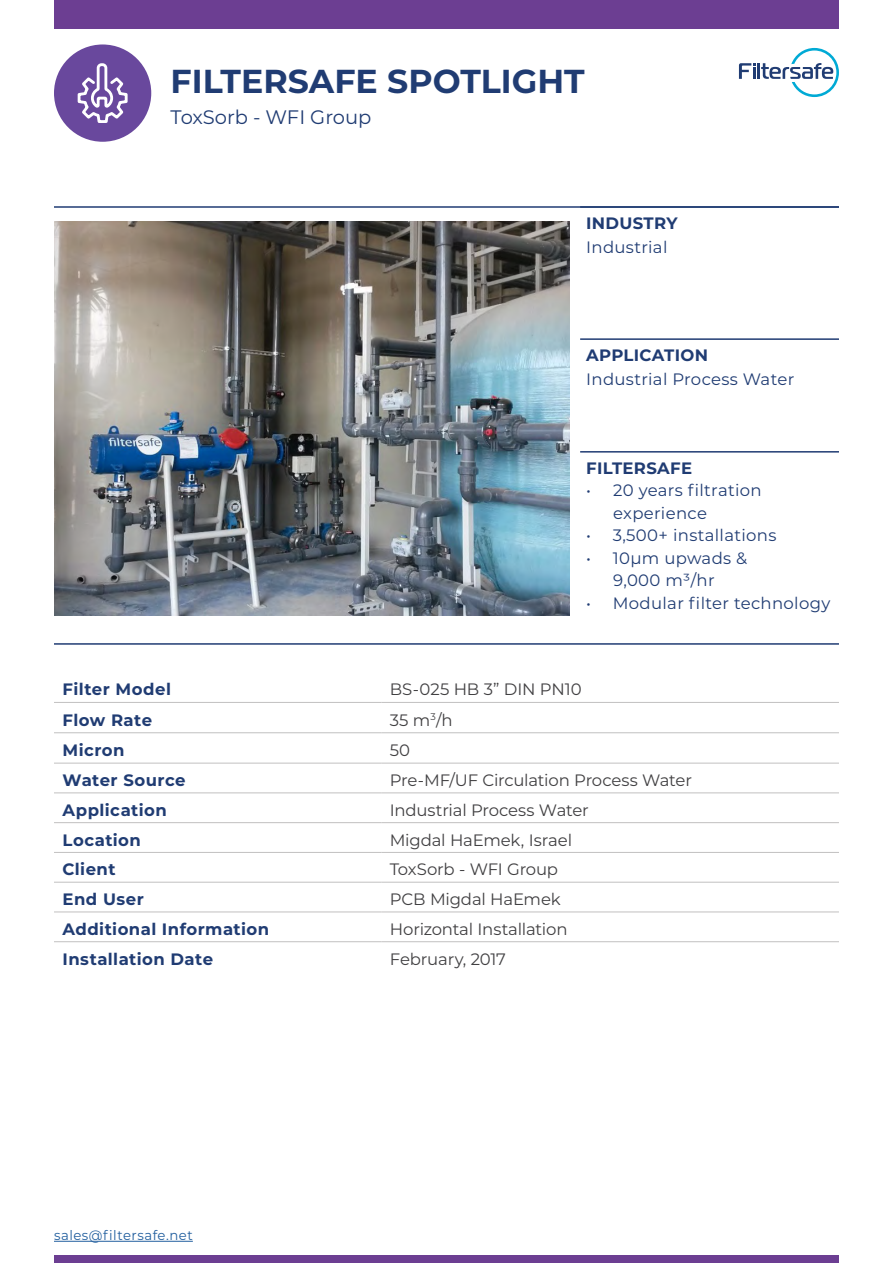
<style>
.page{position:relative;width:893px;height:1263px;background:#fff}
.page>*{position:absolute;margin:0;border:0;box-sizing:border-box;transform-origin:0 0}
.t1{font:700 33.15px "Montserrat";color:#203c73}
.t2{font:19.5px "Montserrat";letter-spacing:-.005em;color:#203c73}
.t3{font:16.5px "Montserrat";letter-spacing:-.01em;color:#414042}
.t4{font:700 16.5px "Montserrat";letter-spacing:.025em;color:#203c73}
.t5{font:16.5px/22.5px "Montserrat";letter-spacing:.02em;color:#203c73}
.t6{font:13.5px "Montserrat";letter-spacing:.04em;color:#215e9e}
.t7{font:9.6px "Montserrat";color:#414042}
.s1{font-size:16.5px}
</style>
<div class="page">
<hr style="left:54px;top:1241px;width:139px;height:1px;background:#215e9e">
<div style="left:54px;top:1255px;width:785px;height:8px;background:#6c3e92"></div>
<div style="left:54px;top:0;width:785px;height:29px;background:#6c3e92"></div>
<hr style="left:757px;top:63px;width:3px;height:16px;background:#203c73">
<svg style="left:739px;top:63px;width:16px;height:16px"></svg>
<svg style="left:761px;top:48px;width:78px;height:49px"></svg>
<div style="left:54px;top:44px;width:97px;height:98px;background:#69489d;border-radius:50%"></div>
<svg style="left:77px;top:63px;width:51px;height:60px"></svg>
<hr style="left:54px;top:702px;width:327px;height:1px;background:#c1c0c0">
<hr style="left:381px;top:702px;width:458px;height:1px;background:#c1c0c0">
<hr style="left:54px;top:732px;width:327px;height:1px;background:#c1c0c0">
<hr style="left:381px;top:732px;width:458px;height:1px;background:#c1c0c0">
<hr style="left:54px;top:763px;width:327px;height:1px;background:#c1c0c0">
<hr style="left:381px;top:763px;width:458px;height:1px;background:#c1c0c0">
<hr style="left:54px;top:793px;width:327px;height:1px;background:#c1c0c0">
<hr style="left:381px;top:793px;width:458px;height:1px;background:#c1c0c0">
<hr style="left:54px;top:822px;width:327px;height:1px;background:#c1c0c0">
<hr style="left:381px;top:822px;width:458px;height:1px;background:#c1c0c0">
<hr style="left:54px;top:852px;width:327px;height:1px;background:#c1c0c0">
<hr style="left:381px;top:852px;width:458px;height:1px;background:#c1c0c0">
<hr style="left:54px;top:882px;width:327px;height:1px;background:#c1c0c0">
<hr style="left:381px;top:882px;width:458px;height:1px;background:#c1c0c0">
<hr style="left:54px;top:912px;width:327px;height:1px;background:#c1c0c0">
<hr style="left:381px;top:912px;width:458px;height:1px;background:#c1c0c0">
<hr style="left:54px;top:941px;width:327px;height:1px;background:#c1c0c0">
<hr style="left:381px;top:941px;width:458px;height:1px;background:#c1c0c0">
<hr style="left:580px;top:338px;width:259px;height:2px;background:#203c73">
<hr style="left:580px;top:451px;width:259px;height:2px;background:#203c73">
<hr style="left:54px;top:643px;width:785px;height:2px;background:#203c73">
<hr style="left:54px;top:206px;width:785px;height:2px;background:#203c73">
<img style="left:54px;top:221px;width:516px;height:395px">
<h1 class="t1" style="left:171px;top:57px;width:415px">FILTERSAFE SPOTLIGHT</h1>
<p class="t2" style="left:171px;top:104px;width:202px">ToxSorb - WFI Group</p>
<p class="t4" style="left:586px;top:211px;width:93px">INDUSTRY</p>
<p class="t5" style="left:586px;top:235px;width:83px">Industrial</p>
<p class="t4" style="left:586px;top:343px;width:123px">APPLICATION</p>
<p class="t5" style="left:586px;top:367px;width:210px">Industrial Process Water</p>
<p class="t4" style="left:586px;top:456px;width:107px">FILTERSAFE</p>
<p class="t5" style="left:613px;top:479px;width:150px">20 years filtration</p>
<p class="t5" style="left:586px;top:479px;width:6px">•</p>
<p class="t5" style="left:586px;top:524px;width:6px">•</p>
<p class="t5" style="left:613px;top:501px;width:165px">experience<br>3,500+ installations</p>
<p class="t5" style="left:586px;top:546px;width:6px">•</p>
<p class="t5" style="left:613px;top:546px;width:136px">10µm upwads &amp;</p>
<p class="t5" style="left:586px;top:591px;width:6px">•</p>
<p class="t5" style="left:613px;top:569px;width:219px">9,000 m³/hr<br>Modular filter technology</p>
<p class="t4" style="left:63px;top:677px;width:110px">Filter Model</p>
<p class="t3" style="left:390px;top:678px;width:193px">BS‐025 HB 3” DIN PN10</p>
<p class="t4" style="left:63px;top:708px;width:91px">Flow Rate</p>
<p class="t7" style="left:430px;top:710px;width:13px">3<span class="s1">/</span></p>
<p class="t3" style="left:442px;top:708px;width:13px">h</p>
<p class="t3" style="left:390px;top:708px;width:42px">35 m</p>
<p class="t4" style="left:63px;top:738px;width:64px">Micron</p>
<p class="t3" style="left:390px;top:739px;width:22px">50</p>
<p class="t4" style="left:63px;top:768px;width:125px">Water Source</p>
<p class="t3" style="left:390px;top:769px;width:304px">Pre‐MF/UF Circulation Process Water</p>
<p class="t4" style="left:63px;top:798px;width:106px">Application</p>
<p class="t3" style="left:390px;top:798px;width:201px">Industrial Process Water</p>
<p class="t4" style="left:63px;top:828px;width:80px">Location</p>
<p class="t3" style="left:390px;top:828px;width:184px">Migdal HaEmek, Israel</p>
<p class="t4" style="left:63px;top:857px;width:55px">Client</p>
<p class="t3" style="left:390px;top:858px;width:170px">ToxSorb - WFI Group</p>
<p class="t4" style="left:63px;top:887px;width:83px">End User</p>
<p class="t3" style="left:390px;top:888px;width:173px">PCB Migdal HaEmek</p>
<p class="t4" style="left:63px;top:917px;width:208px">Additional Information</p>
<p class="t3" style="left:390px;top:918px;width:179px">Horizontal Installation</p>
<p class="t4" style="left:63px;top:947px;width:152px">Installation Date</p>
<p class="t3" style="left:390px;top:947px;width:118px">February, 2017</p>
<p class="t6" style="left:54px;top:1226px;width:140px">sales@filtersafe.net</p>
</div>
